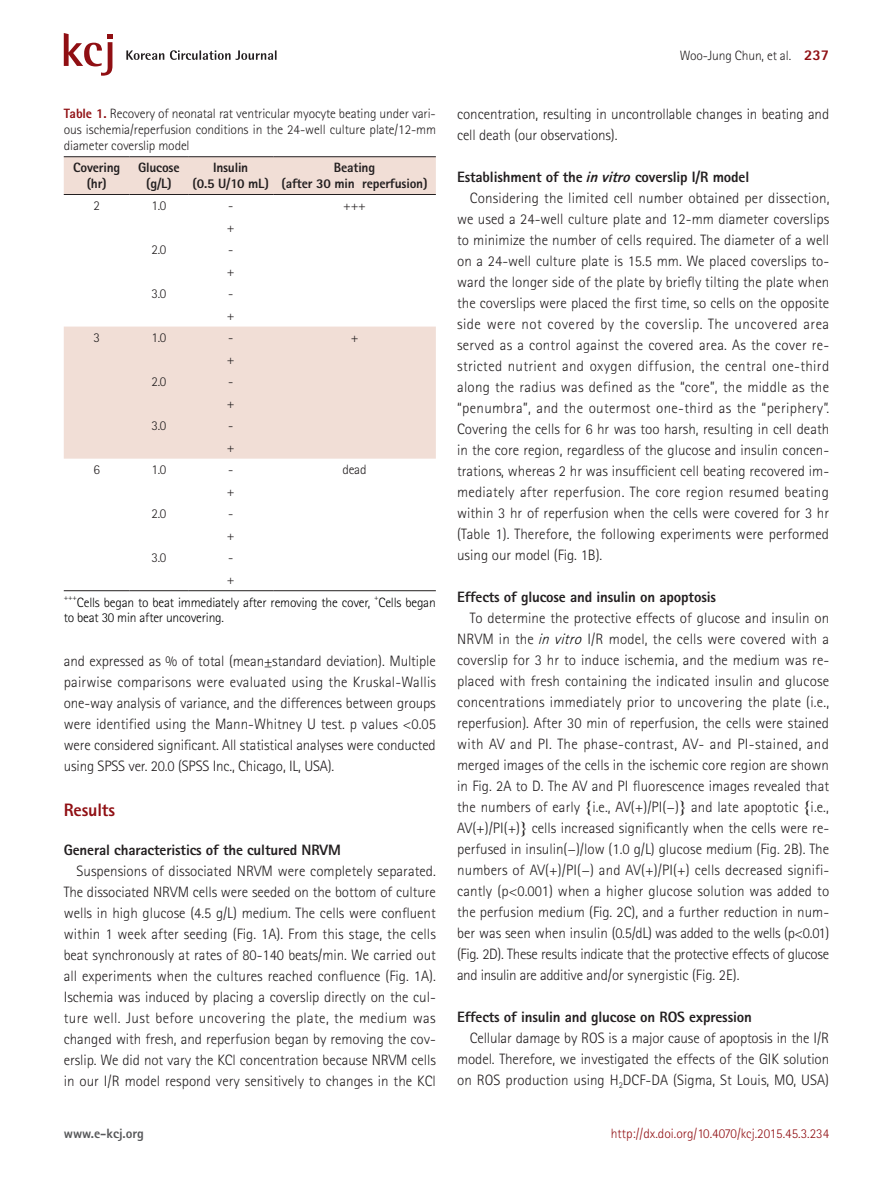
<style>
.page{position:relative;width:893px;height:1191px;background:#fff}
.page>*{position:absolute;margin:0;border:0;box-sizing:border-box;transform-origin:0 0}
.큰제목{font:800 18px "Rotis Sans Serif Std";letter-spacing:-.01em;color:#900f13}
.본문{font:300 15px/21px "Rotis Sans Serif Std";letter-spacing:-.005em;color:#231f20;text-align:justify}
._1_제목{font:800 15px "Rotis Sans Serif Std";letter-spacing:-.01em;color:#231f20}
.표제목1{font:300 13.5px/16.2px "Rotis Sans Serif Std";letter-spacing:-.01em;color:#231f20;text-align:justify}
.표설명{font:300 13.5px "Rotis Sans Serif Std";letter-spacing:-.015em;color:#000}
.표본문1{font:800 13.5px "Rotis Sans Serif Std";letter-spacing:-.015em;color:#231f20}
.표본문1-2{font:300 13.5px "Rotis Sans Serif Std";color:#231f20}
.t1{font:300 13.5px "Rotis Sans Serif Std";color:#900f13}
.t2{font:800 13.5px "Rotis Sans Serif Std";color:#57585a}
.표설명-2{font:300 7.8px "Rotis Sans Serif Std";color:#000}
.s1{font-weight:800;color:#900f13}
.s2{font-weight:800;font-size:15px;color:#900f13}
.s3{font-style:italic}
.s4{font-style:italic;color:#000}
</style>
<div class="page">
<svg style="left:126px;top:50px;width:151px;height:10px"></svg>
<svg style="left:64px;top:33px;width:49px;height:43px"></svg>
<svg style="left:64px;top:157px;width:372px;height:301px;fill:#f1ded6"></svg>
<hr style="left:64px;top:156px;width:66px;height:1px;background:#231f20">
<hr style="left:130px;top:156px;width:58px;height:1px;background:#231f20">
<hr style="left:188px;top:156px;width:85px;height:1px;background:#231f20">
<hr style="left:273px;top:156px;width:163px;height:1px;background:#231f20">
<hr style="left:64px;top:194px;width:66px;height:1px;background:#231f20">
<hr style="left:130px;top:194px;width:58px;height:1px;background:#231f20">
<hr style="left:188px;top:194px;width:85px;height:1px;background:#231f20">
<hr style="left:273px;top:194px;width:163px;height:1px;background:#231f20">
<hr style="left:64px;top:590px;width:66px;height:1px;background:#231f20">
<hr style="left:273px;top:590px;width:163px;height:1px;background:#231f20">
<hr style="left:130px;top:590px;width:58px;height:1px;background:#231f20">
<hr style="left:188px;top:590px;width:85px;height:1px;background:#231f20">
<p class="표제목1" style="left:64px;top:105px;width:374px"><span class="s1">Table 1.</span> Recovery of neonatal rat ventricular myocyte beating under vari&shy;ous ischemia/reperfusion conditions in the 24-well culture plate/12-mm diameter coverslip model</p>
<p class="표본문1" style="left:73px;top:159px;width:49px">Covering</p>
<p class="표본문1" style="left:87px;top:175px;width:22px">(hr)</p>
<p class="표본문1" style="left:138px;top:159px;width:43px">Glucose</p>
<p class="표본문1" style="left:146px;top:175px;width:27px">(g/L)</p>
<p class="표본문1" style="left:213px;top:159px;width:37px">Insulin</p>
<p class="표본문1" style="left:193px;top:175px;width:78px">(0.5 U/10 mL)</p>
<p class="표본문1" style="left:334px;top:159px;width:43px">Beating</p>
<p class="표본문1" style="left:282px;top:175px;width:147px">(after 30 min reperfusion)</p>
<p class="표본문1-2" style="left:93px;top:198px;width:8px">2</p>
<p class="표본문1-2" style="left:151px;top:198px;width:17px">1.0</p>
<p class="표본문1-2" style="left:228px;top:198px;width:7px">-</p>
<p class="표본문1-2" style="left:343px;top:198px;width:24px">+++</p>
<p class="표본문1-2" style="left:227px;top:220px;width:9px">+</p>
<p class="표본문1-2" style="left:151px;top:242px;width:17px">2.0</p>
<p class="표본문1-2" style="left:228px;top:242px;width:7px">-</p>
<p class="표본문1-2" style="left:227px;top:264px;width:9px">+</p>
<p class="표본문1-2" style="left:151px;top:286px;width:17px">3.0</p>
<p class="표본문1-2" style="left:228px;top:286px;width:7px">-</p>
<p class="표본문1-2" style="left:227px;top:308px;width:9px">+</p>
<p class="표본문1-2" style="left:93px;top:330px;width:8px">3</p>
<p class="표본문1-2" style="left:151px;top:330px;width:17px">1.0</p>
<p class="표본문1-2" style="left:228px;top:330px;width:7px">-</p>
<p class="표본문1-2" style="left:351px;top:330px;width:9px">+</p>
<p class="표본문1-2" style="left:227px;top:352px;width:9px">+</p>
<p class="표본문1-2" style="left:151px;top:374px;width:17px">2.0</p>
<p class="표본문1-2" style="left:228px;top:374px;width:7px">-</p>
<p class="표본문1-2" style="left:227px;top:396px;width:9px">+</p>
<p class="표본문1-2" style="left:151px;top:418px;width:17px">3.0</p>
<p class="표본문1-2" style="left:228px;top:418px;width:7px">-</p>
<p class="표본문1-2" style="left:227px;top:440px;width:9px">+</p>
<p class="표본문1-2" style="left:93px;top:462px;width:8px">6</p>
<p class="표본문1-2" style="left:151px;top:462px;width:17px">1.0</p>
<p class="표본문1-2" style="left:228px;top:462px;width:7px">-</p>
<p class="표본문1-2" style="left:342px;top:462px;width:26px">dead</p>
<p class="표본문1-2" style="left:227px;top:484px;width:9px">+</p>
<p class="표본문1-2" style="left:151px;top:506px;width:17px">2.0</p>
<p class="표본문1-2" style="left:228px;top:506px;width:7px">-</p>
<p class="표본문1-2" style="left:227px;top:528px;width:9px">+</p>
<p class="표본문1-2" style="left:151px;top:550px;width:17px">3.0</p>
<p class="표본문1-2" style="left:228px;top:550px;width:7px">-</p>
<p class="표본문1-2" style="left:227px;top:572px;width:9px">+</p>
<p class="표설명-2" style="left:64px;top:593px;width:15px">+++</p>
<p class="표설명" style="left:77px;top:594px;width:295px">Cells began to beat immediately after removing the cover,</p>
<p class="표설명-2" style="left:374px;top:593px;width:6px">+</p>
<p class="표설명" style="left:379px;top:594px;width:59px">Cells began</p>
<p class="표설명" style="left:64px;top:610px;width:162px">to beat 30 min after uncovering.</p>
<p class="본문" style="left:64px;top:650px;width:374px">and expressed as % of total (mean±standard deviation). Multiple pairwise comparisons were evaluated using the Kruskal-Wallis one-way analysis of variance, and the differences between groups were identified using the Mann-Whitney U test. p values &lt;0.05 were considered significant. All statistical analyses were conducted using SPSS ver. 20.0 (SPSS Inc., Chicago, IL, USA).</p>
<p class="큰제목" style="left:64px;top:798px;width:53px">Results</p>
<p class="_1_제목" style="left:64px;top:840px;width:279px">General characteristics of the cultured NRVM</p>
<p class="본문" style="left:64px;top:860px;width:374px;text-indent:13px">Suspensions of dissociated NRVM were completely separated.<br>The dissociated NRVM cells were seeded on the bottom of culture wells in high glucose (4.5 g/L) medium. The cells were confluent within 1 week after seeding (Fig. 1A). From this stage, the cells beat synchronously at rates of 80-140 beats/min. We carried out all experiments when the cultures reached confluence (Fig. 1A).<br>Ischemia was induced by placing a coverslip directly on the cul&shy;ture well. Just before uncovering the plate, the medium was changed with fresh, and reperfusion began by removing the cov&shy;erslip. We did not vary the KCl concentration because NRVM cells in our I/R model respond very sensitively to changes in the KCl</p>
<p class="표제목1" style="left:680px;top:47px;width:151px">Woo-Jung Chun, et al. <span class="s2">237</span></p>
<p class="본문" style="left:457px;top:103px;width:374px">concentration, resulting in uncontrollable changes in beating and cell death (our observations).</p>
<p class="_1_제목" style="left:457px;top:167px;width:294px">Establishment of the <span class="s3">invitro</span> coverslip I/R model</p>
<p class="본문" style="left:457px;top:187px;width:374px;text-indent:13px">Considering the limited cell number obtained per dissection, we used a 24-well culture plate and 12-mm diameter coverslips to minimize the number of cells required. The diameter of a well on a 24-well culture plate is 15.5 mm. We placed coverslips to&shy;ward the longer side of the plate by briefly tilting the plate when the coverslips were placed the first time, so cells on the opposite side were not covered by the coverslip. The uncovered area served as a control against the covered area. As the cover re&shy;stricted nutrient and oxygen diffusion, the central one-third along the radius was defined as the “core”, the middle as the “penumbra”, and the outermost one-third as the “periphery”.<br>Covering the cells for 6 hr was too harsh, resulting in cell death in the core region, regardless of the glucose and insulin concen&shy;trations, whereas 2 hr was insufficient cell beating recovered im&shy;mediately after reperfusion. The core region resumed beating within 3 hr of reperfusion when the cells were covered for 3 hr (Table 1). Therefore, the following experiments were performed using our model (Fig. 1B).</p>
<p class="_1_제목" style="left:457px;top:587px;width:260px">Effects of glucose and insulin on apoptosis</p>
<p class="본문" style="left:457px;top:607px;width:374px;text-indent:13px">To determine the protective effects of glucose and insulin on NRVM in the <span class="s4">invitro</span> I/R model, the cells were covered with a coverslip for 3 hr to induce ischemia, and the medium was re&shy;placed with fresh containing the indicated insulin and glucose concentrations immediately prior to uncovering the plate (i.e., reperfusion). After 30 min of reperfusion, the cells were stained with AV and PI. The phase-contrast, AV- and PI-stained, and merged images of the cells in the ischemic core region are shown in Fig. 2A to D. The AV and PI fluorescence images revealed that the numbers of early {i.e., AV(+)/PI(−)} and late apoptotic {i.e., AV(+)/PI(+)} cells increased significantly when the cells were re&shy;perfused in insulin(−)/low (1.0 g/L) glucose medium (Fig. 2B). The numbers of AV(+)/PI(−) and AV(+)/PI(+) cells decreased signifi&shy;cantly (p&lt;0.001) when a higher glucose solution was added to the perfusion medium (Fig. 2C), and a further reduction in num&shy;ber was seen when insulin (0.5/dL) was added to the wells (p&lt;0.01) (Fig. 2D). These results indicate that the protective effects of glucose and insulin are additive and/or synergistic (Fig. 2E).</p>
<p class="_1_제목" style="left:457px;top:1007px;width:296px">Effects of insulin and glucose on ROS expression</p>
<p class="본문" style="left:457px;top:1027px;width:374px;text-indent:13px">Cellular damage by ROS is a major cause of apoptosis in the I/R model. Therefore, we investigated the effects of the GIK solution on ROS production using H<sub>2</sub>DCF-DA (Sigma, St Louis, MO, USA)</p>
<p class="t2" style="left:64px;top:1124px;width:82px">www.e-kcj.org</p>
<p class="t1" style="left:611px;top:1125px;width:220px">http://dx.doi.org/10.4070/kcj.2015.45.3.234</p>
</div>
